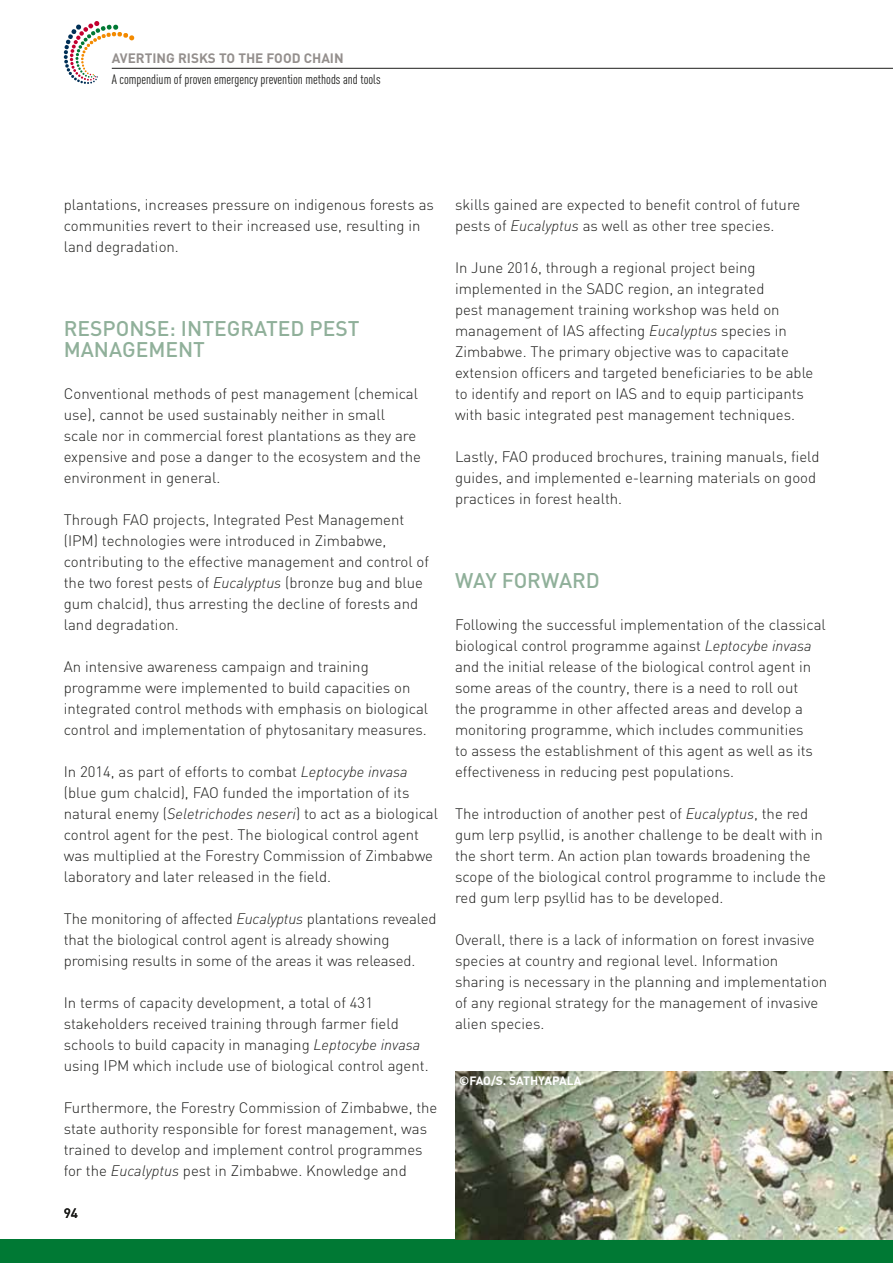
<style>
.page{position:relative;width:893px;height:1263px;background:#fff}
.page>*{position:absolute;margin:0;border:0;box-sizing:border-box;transform-origin:0 0}
.t1{font:500 21px "DIN";color:#90b09a}
.t2{font:300 15px/21px "DIN";color:#1d1d1b}
.t3{font:13.5px "DIN Cond";color:#1d1d1b}
.t4{font:700 13.5px "DIN";color:#948f8d}
.t5{font:500 13.5px "DIN";color:#1d1d1b}
.t6{font:700 12px "DIN";color:#fff}
.s1{font-style:italic}
</style>
<div class="page">
<hr style="left:112px;top:68px;width:781px;height:1px;background:#1d1d1b">
<svg style="left:64px;top:21px;width:70px;height:63px"></svg>
<div style="left:0;top:1239px;width:893px;height:24px;background:#007934"></div>
<img style="left:455px;top:1071px;width:438px;height:168px">
<p class="t4" style="left:112px;top:49px;width:233px">AVERTING RISKS TO THE FOOD CHAIN</p>
<p class="t3" style="left:112px;top:71px;width:270px">A compendium of proven emergency prevention methods and tools</p>
<p class="t2" style="left:64px;top:194px;width:372px">plantations, increases pressure on indigenous forests as communities revert to their increased use, resulting in land degradation.</p>
<h1 class="t1" style="left:64px;top:315px;width:28px">RESPONSE</h1>
<h1 class="t1" style="left:170px;top:315px;width:25px">: INTEGRATED</h1>
<h1 class="t1" style="left:309px;top:315px;width:13px">PEST</h1>
<h1 class="t1" style="left:64px;top:336px;width:15px">MANAGEMENT</h1>
<p class="t2" style="left:64px;top:383px;width:359px">Conventional methods of pest management (chemical use), cannot be used sustainably neither in small scale nor in commercial forest plantations as they are expensive and pose a danger to the ecosystem and the environment in general.</p>
<p class="t2" style="left:64px;top:509px;width:367px">Through FAO projects, Integrated Pest Management (IPM) technologies were introduced in Zimbabwe, contributing to the effective management and control of the two forest pests of <span class="s1">Eucalyptus</span> (bronze bug and blue gum chalcid), thus arresting the decline of forests and land degradation.</p>
<p class="t2" style="left:64px;top:656px;width:366px">An intensive awareness campaign and training programme were implemented to build capacities on integrated control methods with emphasis on biological control and implementation of phytosanitary measures.</p>
<p class="t2" style="left:64px;top:761px;width:376px">In 2014, as part of efforts to combat <span class="s1">Leptocybe invasa </span>(blue gum chalcid), FAO funded the importation of its natural enemy (<span class="s1">Seletrichodes neseri</span>) to act as a biological control agent for the pest. The biological control agent was multiplied at the Forestry Commission of Zimbabwe laboratory and later released in the field.</p>
<p class="t2" style="left:64px;top:908px;width:374px">The monitoring of affected <span class="s1">Eucalyptus</span> plantations revealed that the biological control agent is already showing promising results in some of the areas it was released.</p>
<p class="t2" style="left:64px;top:992px;width:366px">In terms of capacity development, a total of 431 stakeholders received training through farmer field schools to build capacity in managing <span class="s1">Leptocybe invasa </span>using IPM which include use of biological control agent.</p>
<p class="t2" style="left:64px;top:1097px;width:375px">Furthermore, the Forestry Commission of Zimbabwe, the state authority responsible for forest management, was trained to develop and implement control programmes for the <span class="s1">Eucalyptus</span> pest in Zimbabwe. Knowledge and</p>
<p class="t5" style="left:64px;top:1205px;width:16px">94</p>
<p class="t2" style="left:455px;top:194px;width:347px">skills gained are expected to benefit control of future pests of <span class="s1">Eucalyptus</span> as well as other tree species.</p>
<p class="t2" style="left:455px;top:257px;width:360px">In June 2016, through a regional project being implemented in the SADC region, an integrated<br>pest management training workshop was held on management of IAS affecting <span class="s1">Eucalyptus</span> species in Zimbabwe. The primary objective was to capacitate extension officers and targeted beneficiaries to be able to identify and report on IAS and to equip participants with basic integrated pest management techniques.</p>
<p class="t2" style="left:455px;top:446px;width:366px">Lastly, FAO produced brochures, training manuals, field guides, and implemented e-learning materials on good practices in forest health.</p>
<h1 class="t1" style="left:455px;top:567px;width:62px">WAY FORWARD</h1>
<p class="t2" style="left:455px;top:614px;width:372px">Following the successful implementation of the classical biological control programme against <span class="s1">Leptocybe invasa </span>and the initial release of the biological control agent in some areas of the country, there is a need to roll out<br>the programme in other affected areas and develop a monitoring programme, which includes communities<br>to assess the establishment of this agent as well as its effectiveness in reducing pest populations.</p>
<p class="t2" style="left:455px;top:803px;width:372px">The introduction of another pest of <span class="s1">Eucalyptus</span>, the red gum lerp psyllid, is another challenge to be dealt with in the short term. An action plan towards broadening the scope of the biological control programme to include the red gum lerp psyllid has to be developed.</p>
<p class="t2" style="left:455px;top:929px;width:374px">Overall, there is a lack of information on forest invasive species at country and regional level. Information sharing is necessary in the planning and implementation of any regional strategy for the management of invasive alien species.</p>
<p class="t6" style="left:459px;top:1073px;width:94px">©FAO/S. SATHYAPALA</p>
</div>
